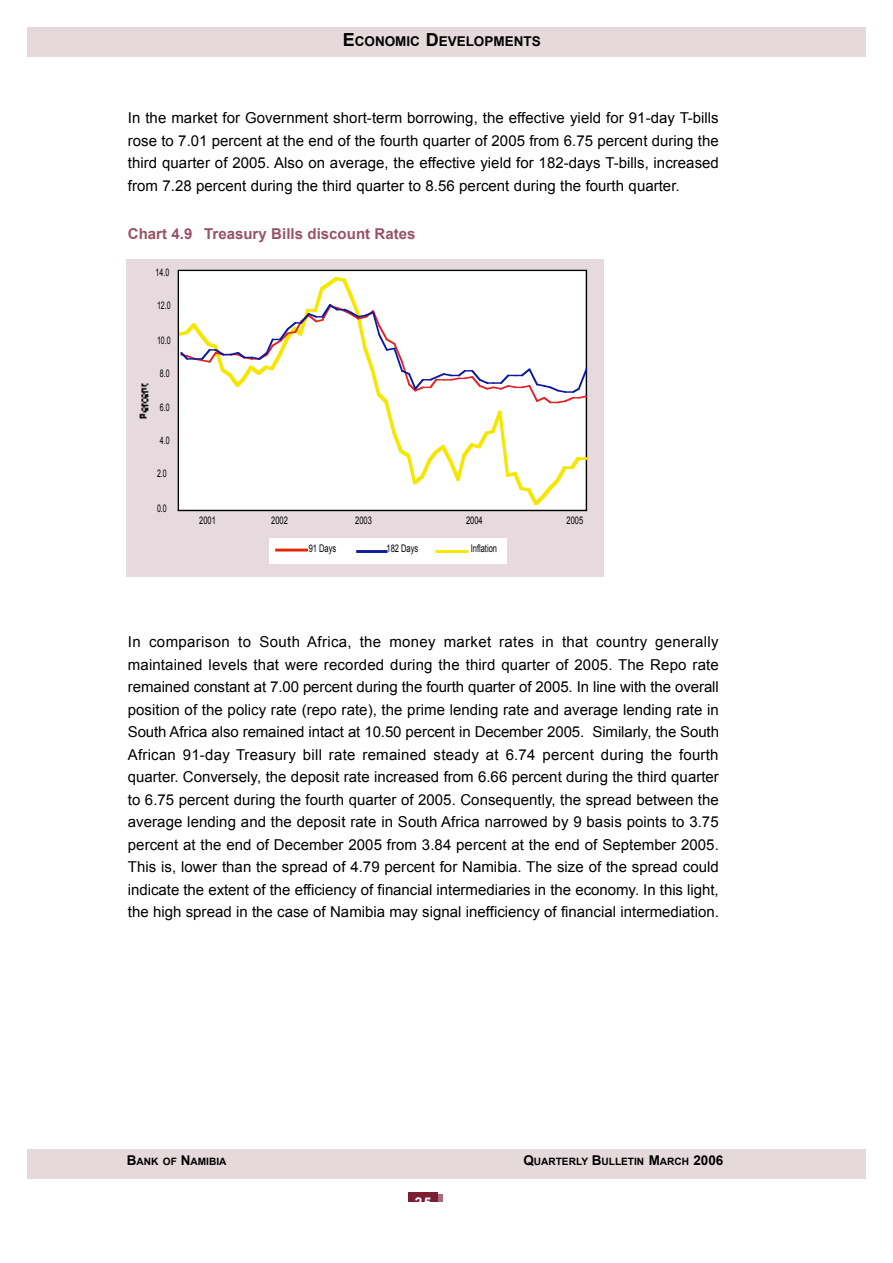
<style>
.page{position:relative;width:893px;height:1263px;background:#fff}
.page>*{position:absolute;margin:0;border:0;box-sizing:border-box;transform-origin:0 0}
.t1{font:15px/22.5px "Arial";color:#000;text-align:justify}
.t2{font:700 15px "Arial";color:#985467}
.t3{font:700 13.5px "Arial";color:#000}
.t4{font:700 13.5px "Arial";color:#fff}
.t5{font:10.5px "Arial";color:#000;scale:.72 1}
.t6{font:10.5px "Arial";color:#000;scale:.67 1}
.t7{font:700 10.05px "Arial";color:#000}
.s1{font-size:18px}
.s2{font-size:13.5px}
</style>
<div class="page">
<div style="left:27px;top:27px;width:838px;height:30px;background:#e6d9dc"></div>
<div style="left:27px;top:1149px;width:838px;height:30px;background:#e6d9dc"></div>
<div style="left:413px;top:1195px;width:30px;height:6px;background:#a66d7c"></div>
<div style="left:408px;top:1193px;width:30px;height:8px;background:#7c1d36"></div>
<div style="left:126px;top:259px;width:477px;height:317px;background:#e6dade"></div>
<div style="left:177px;top:270px;width:408px;height:240px;background:#fff"></div>
<div style="left:177px;top:270px;width:410px;height:241px;border:1px solid #000"></div>
<div style="left:269px;top:538px;width:237px;height:26px;background:#fff"></div>
<hr style="left:275px;top:549px;width:33px;height:3px;background:#e62400">
<hr style="left:356px;top:550px;width:31px;height:3px;background:#0b1a9d">
<hr style="left:435px;top:550px;width:33px;height:3px;background:#f6e700">
<img style="left:139px;top:383px;width:10px;height:36px">
<svg style="left:179px;top:277px;width:408px;height:228px"></svg>
<p class="t3" style="left:343px;top:34px;width:199px"><span class="s1">E</span>CONOMIC <span class="s1">D</span>EVELOPMENTS</p>
<p class="t1" style="left:128px;top:107px;width:592px">In the market for Government short-term borrowing, the effective yield for 91-day T-bills rose to 7.01 percent at the end of the fourth quarter of 2005 from 6.75 percent during the third quarter of 2005. Also on average, the effective yield for 182-days T-bills, increased from 7.28 percent during the third quarter to 8.56 percent during the fourth quarter.</p>
<p class="t2" style="left:128px;top:225px;width:289px">Chart 4.9 Treasury Bills discount Rates</p>
<p class="t6" style="left:156px;top:267px;width:22px">14.0</p>
<p class="t6" style="left:157px;top:300px;width:22px">12.0</p>
<p class="t6" style="left:157px;top:334px;width:22px">10.0</p>
<p class="t6" style="left:160px;top:367px;width:16px">8.0</p>
<p class="t6" style="left:160px;top:402px;width:16px">6.0</p>
<p class="t6" style="left:160px;top:435px;width:16px">4.0</p>
<p class="t6" style="left:157px;top:468px;width:16px">2.0</p>
<p class="t6" style="left:157px;top:502px;width:16px">0.0</p>
<p class="t5" style="left:199px;top:514px;width:25px">2001</p>
<p class="t5" style="left:271px;top:514px;width:25px">2002</p>
<p class="t5" style="left:355px;top:514px;width:25px">2003</p>
<p class="t5" style="left:466px;top:514px;width:25px">2004</p>
<p class="t5" style="left:566px;top:514px;width:25px">2005</p>
<p class="t5" style="left:309px;top:543px;width:40px">91 Days</p>
<p class="t5" style="left:386px;top:543px;width:46px">182 Days</p>
<p class="t5" style="left:471px;top:543px;width:38px">Inflation</p>
<p class="t1" style="left:128px;top:630px;width:592px">In comparison to South Africa, the money market rates in that country generally maintained levels that were recorded during the third quarter of 2005. The Repo rate remained constant at 7.00 percent during the fourth quarter of 2005. In line with the overall position of the policy rate (repo rate), the prime lending rate and average lending rate in South Africa also remained intact at 10.50 percent in December 2005. Similarly, the South African 91-day Treasury bill rate remained steady at 6.74 percent during the fourth quarter. Conversely, the deposit rate increased from 6.66 percent during the third quarter to 6.75 percent during the fourth quarter of 2005. Consequently, the spread between the average lending and the deposit rate in South Africa narrowed by 9 basis points to 3.75 percent at the end of December 2005 from 3.84 percent at the end of September 2005.<br>This is, lower than the spread of 4.79 percent for Namibia. The size of the spread could indicate the extent of the efficiency of financial intermediaries in the economy. In this light, the high spread in the case of Namibia may signal inefficiency of financial intermediation.</p>
<p class="t7" style="left:127px;top:1156px;width:101px"><span class="s2">B</span>ANK OF <span class="s2">N</span>AMIBIA</p>
<p class="t7" style="left:523px;top:1156px;width:201px"><span class="s2">Q</span>UARTERLY <span class="s2">B</span>ULLETIN <span class="s2">M</span>ARCH <span class="s2">2006</span></p>
<p class="t4" style="left:415px;top:1195px;width:18px">2 5</p>
</div>
